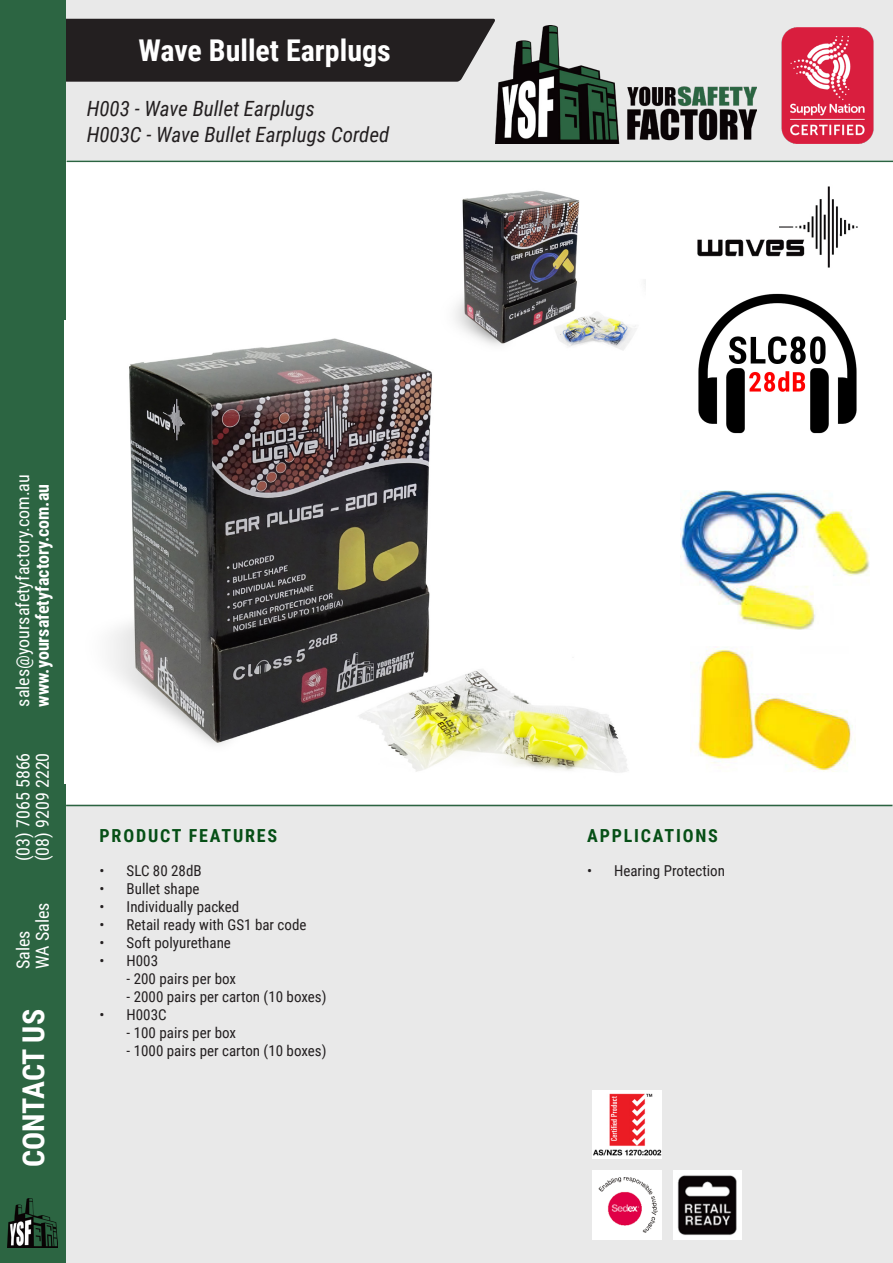
<style>
.page{position:relative;width:893px;height:1263px;background:#fff}
.page>*{position:absolute;margin:0;border:0;box-sizing:border-box;transform-origin:0 0}
.t1{font:700 30px "Roboto Condensed";color:#fff}
.t2{font:italic 21px "Roboto Condensed";color:#231f20}
.t3{font:18px "Roboto Condensed";color:#fff}
.t4{font:700 18px "Roboto Condensed";color:#fff}
.t5{font:700 18px "Roboto Condensed";letter-spacing:.1em;color:#064f16}
.t6{font:15px "Roboto Condensed";color:#231f20}
</style>
<div class="page">
<div style="left:67px;top:805px;width:825px;height:457px;background:#e9e9e9"></div>
<div style="left:66px;top:1px;width:827px;height:159px;background:#e9e9e9"></div>
<hr style="left:67px;top:161px;width:826px;height:1px;background:#2b6441">
<img style="left:496px;top:26px;width:261px;height:117px">
<img style="left:781px;top:28px;width:93px;height:115px">
<hr style="left:66px;top:805px;width:826px;height:1px;background:#2b6441">
<div style="left:65px;top:19px;width:430px;height:63px;background:#231f20"></div>
<div style="left:0;top:0;width:65px;height:1263px;background:#2c6542"></div>
<img style="left:7px;top:1199px;width:51px;height:48px">
<img style="left:593px;top:1090px;width:68px;height:68px">
<img style="left:593px;top:1170px;width:68px;height:69px">
<img style="left:673px;top:1170px;width:69px;height:69px">
<img style="left:697px;top:186px;width:161px;height:82px">
<img style="left:691px;top:647px;width:162px;height:125px">
<img style="left:680px;top:490px;width:189px;height:140px">
<img style="left:698px;top:293px;width:159px;height:141px">
<img style="left:110px;top:338px;width:519px;height:435px">
<img style="left:430px;top:190px;width:216px;height:161px">
<p class="t1" style="left:138px;top:29px;width:254px">Wave Bullet Earplugs</p>
<p class="t2" style="left:87px;top:94px;width:230px">H003 - Wave Bullet Earplugs</p>
<p class="t2" style="left:87px;top:119px;width:304px">H003C - Wave Bullet Earplugs Corded</p>
<p class="t3" style="left:10px;top:707px;width:234px;rotate:-90deg">sales@yoursafetyfactory.com.au</p>
<p class="t4" style="left:30px;top:707px;width:224px;rotate:-90deg">www.yoursafetyfactory.com.au</p>
<p class="t3" style="left:10px;top:861px;width:110px;rotate:-90deg">(03) 7065 5866</p>
<p class="t3" style="left:30px;top:861px;width:110px;rotate:-90deg">(08) 9209 2220</p>
<p class="t3" style="left:30px;top:969px;width:68px;rotate:-90deg">WA Sales</p>
<p class="t3" style="left:10px;top:969px;width:40px;rotate:-90deg">Sales</p>
<p class="t1" style="left:12px;top:1167px;width:159px;rotate:-90deg">CONTACT US</p>
<p class="t5" style="left:100px;top:823px;width:179px">PRODUCT FEATURES</p>
<p class="t6" style="left:100px;top:860px;width:104px">• SLC 80 28dB</p>
<p class="t6" style="left:100px;top:878px;width:101px">• Bullet shape</p>
<p class="t6" style="left:100px;top:896px;width:141px">• Individually packed</p>
<p class="t6" style="left:100px;top:914px;width:208px">• Retail ready with GS1 bar code</p>
<p class="t6" style="left:100px;top:932px;width:133px">• Soft polyurethane</p>
<p class="t6" style="left:100px;top:950px;width:60px">• H003</p>
<p class="t6" style="left:127px;top:968px;width:111px">- 200 pairs per box</p>
<p class="t6" style="left:127px;top:986px;width:201px">- 2000 pairs per carton (10 boxes)</p>
<p class="t6" style="left:100px;top:1004px;width:69px">• H003C</p>
<p class="t6" style="left:127px;top:1022px;width:111px">- 100 pairs per box</p>
<p class="t6" style="left:127px;top:1040px;width:201px">- 1000 pairs per carton (10 boxes)</p>
<p class="t5" style="left:587px;top:823px;width:132px">APPLICATIONS</p>
<p class="t6" style="left:587px;top:860px;width:139px">• Hearing Protection</p>
</div>
